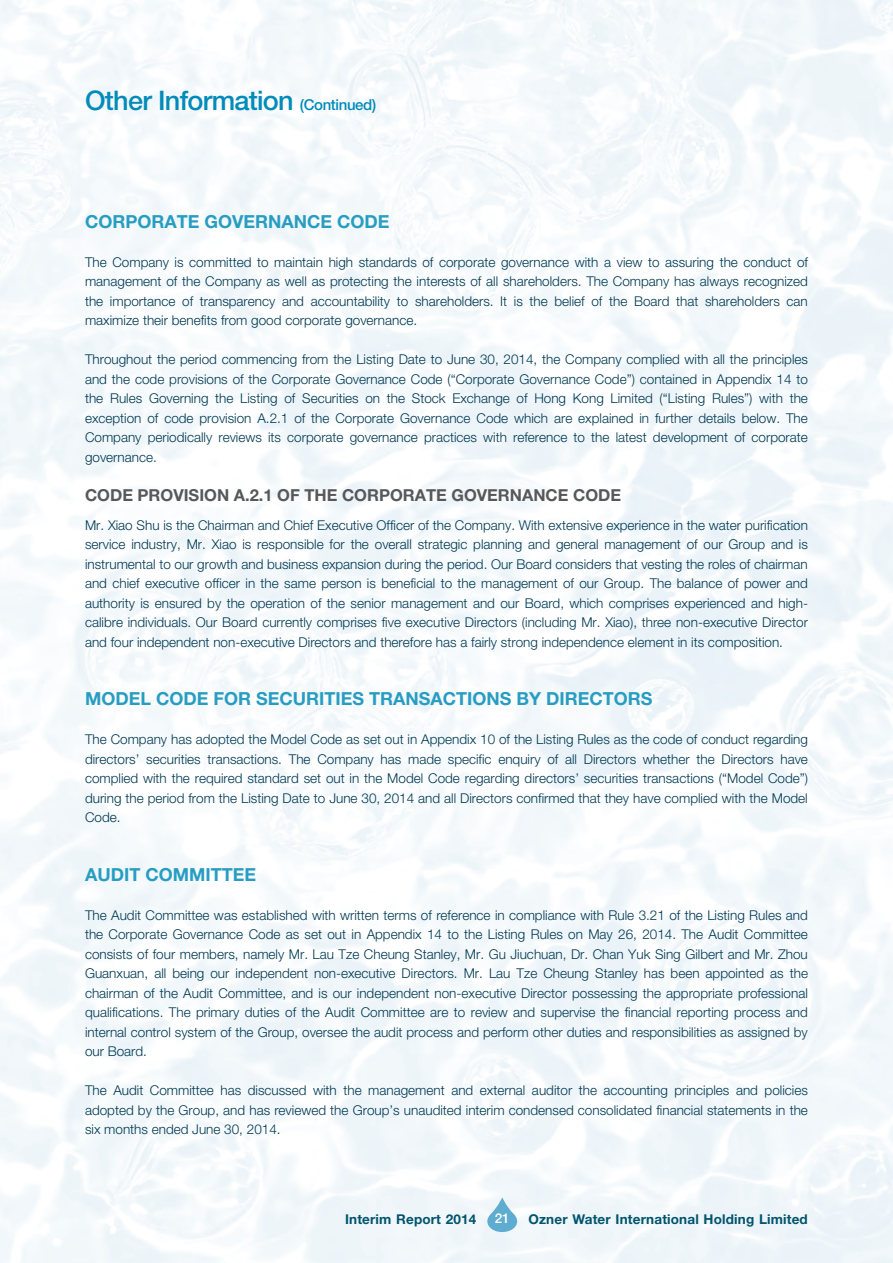
<style>
.page{position:relative;width:893px;height:1263px;background:#fff}
.page>*{position:absolute;margin:0;border:0;box-sizing:border-box;transform-origin:0 0}
.t1{font:500 27px "Helvetica Neue LT Std";letter-spacing:-.025em;color:#008bba}
.t2{font:700 18px "Helvetica Neue LT Std";color:#289dc2}
.t3{font:700 16.5px "Helvetica Neue LT Std";color:#57585a}
.t4{font:300 13.5px/19.5px "Helvetica Neue LT Std";color:#003952;text-align:justify}
.t5{font:700 13.5px "Helvetica Neue LT Std";letter-spacing:.01em;color:#00546d}
.t6{font:500 13.5px "Helvetica Neue LT Std";color:#fff}
.s1{font-size:15px}
</style>
<div class="page">
<svg style="left:482px;top:1197px;width:40px;height:35px"></svg>
<h1 class="t1" style="left:85px;top:84px;width:293px">Other Information <span class="s1">(Continued)</span></h1>
<p class="t2" style="left:85px;top:210px;width:306px">CORPORATE GOVERNANCE CODE</p>
<p class="t4" style="left:85px;top:252px;width:724px">The Company is committed to maintain high standards of corporate governance with a view to assuring the conduct of management of the Company as well as protecting the interests of all shareholders. The Company has always recognized the importance of transparency and accountability to shareholders. It is the belief of the Board that shareholders can maximize their benefits from good corporate governance.</p>
<p class="t4" style="left:85px;top:349px;width:724px">Throughout the period commencing from the Listing Date to June 30, 2014, the Company complied with all the principles and the code provisions of the Corporate Governance Code (“Corporate Governance Code”) contained in Appendix 14 to the Rules Governing the Listing of Securities on the Stock Exchange of Hong Kong Limited (“Listing Rules”) with the exception of code provision A.2.1 of the Corporate Governance Code which are explained in further details below. The Company periodically reviews its corporate governance practices with reference to the latest development of corporate governance.</p>
<p class="t3" style="left:85px;top:484px;width:538px">CODE PROVISION A.2.1 OF THE CORPORATE GOVERNANCE CODE</p>
<p class="t4" style="left:85px;top:515px;width:724px">Mr. Xiao Shu is the Chairman and Chief Executive Officer of the Company. With extensive experience in the water purification service industry, Mr. Xiao is responsible for the overall strategic planning and general management of our Group and is instrumental to our growth and business expansion during the period. Our Board considers that vesting the roles of chairman and chief executive officer in the same person is beneficial to the management of our Group. The balance of power and authority is ensured by the operation of the senior management and our Board, which comprises experienced and high&shy;calibre individuals. Our Board currently comprises five executive Directors (including Mr. Xiao), three non-executive Director and four independent non-executive Directors and therefore has a fairly strong independence element in its composition.</p>
<p class="t2" style="left:85px;top:688px;width:569px">MODEL CODE FOR SECURITIES TRANSACTIONS BY DIRECTORS</p>
<p class="t4" style="left:85px;top:729px;width:724px">The Company has adopted the Model Code as set out in Appendix 10 of the Listing Rules as the code of conduct regarding directors’ securities transactions. The Company has made specific enquiry of all Directors whether the Directors have complied with the required standard set out in the Model Code regarding directors’ securities transactions (“Model Code”) during the period from the Listing Date to June 30, 2014 and all Directors confirmed that they have complied with the Model Code.</p>
<p class="t2" style="left:85px;top:863px;width:172px">AUDIT COMMITTEE</p>
<p class="t4" style="left:85px;top:905px;width:724px">The Audit Committee was established with written terms of reference in compliance with Rule 3.21 of the Listing Rules and the Corporate Governance Code as set out in Appendix 14 to the Listing Rules on May 26, 2014. The Audit Committee consists of four members, namely Mr. Lau Tze Cheung Stanley, Mr. Gu Jiuchuan, Dr. Chan Yuk Sing Gilbert and Mr. Zhou Guanxuan, all being our independent non-executive Directors. Mr. Lau Tze Cheung Stanley has been appointed as the chairman of the Audit Committee, and is our independent non-executive Director possessing the appropriate professional qualifications. The primary duties of the Audit Committee are to review and supervise the financial reporting process and internal control system of the Group, oversee the audit process and perform other duties and responsibilities as assigned by our Board.</p>
<p class="t4" style="left:85px;top:1080px;width:724px">The Audit Committee has discussed with the management and external auditor the accounting principles and policies adopted by the Group, and has reviewed the Group’s unaudited interim condensed consolidated financial statements in the six months ended June 30, 2014.</p>
<p class="t5" style="left:345px;top:1210px;width:133px">Interim Report 2014</p>
<p class="t6" style="left:495px;top:1210px;width:17px">21</p>
<p class="t5" style="left:528px;top:1210px;width:281px">Ozner Water International Holding Limited</p>
</div>
